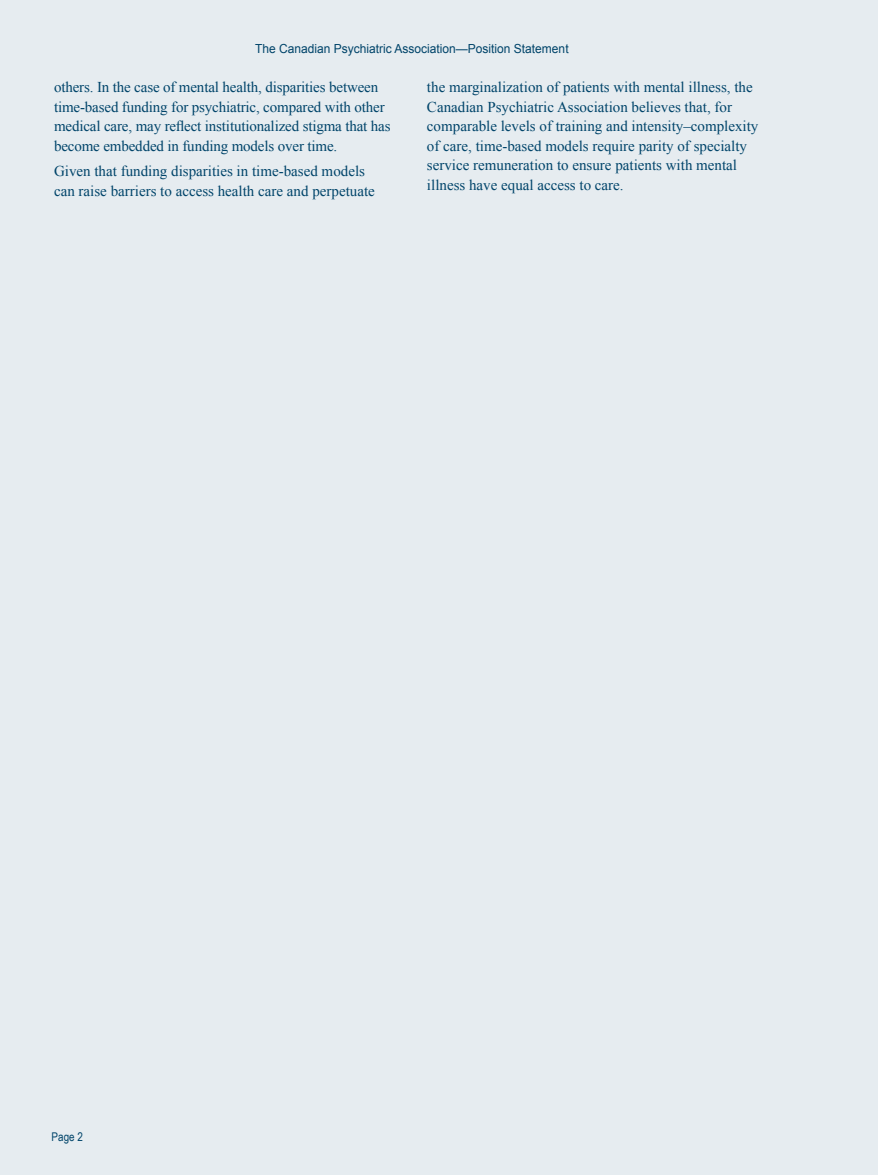
<style>
.page{position:relative;width:878px;height:1175px;background:#fff}
.page>*{position:absolute;margin:0;border:0;box-sizing:border-box;transform-origin:0 0}
.t1{font:15px/19.5px "Times New Roman";color:#00446a}
.t2{font:12.45px "Arial";color:#00446a;scale:.96 1}
.t3{font:12px "Arial Narrow";color:#00446a}
</style>
<div class="page">
<div style="left:0;top:0;width:878px;height:1174px;background:#e6ecf0"></div>
<p class="t2" style="left:255px;top:41px;width:328px">The Canadian Psychiatric Association—Position Statement</p>
<p class="t1" style="left:54px;top:77px;width:338px">others. In the case of mental health, disparities between time-based funding for psychiatric, compared with other medical care, may reflect institutionalized stigma that has become embedded in funding models over time.</p>
<p class="t1" style="left:54px;top:161px;width:322px">Given that funding disparities in time-based models can raise barriers to access health care and perpetuate</p>
<p class="t1" style="left:427px;top:77px;width:333px">the marginalization of patients with mental illness, the Canadian Psychiatric Association believes that, for comparable levels of training and intensity–complexity of care, time-based models require parity of specialty service remuneration to ensure patients with mental illness have equal access to care.</p>
<p class="t3" style="left:52px;top:1127px;width:33px">Page 2</p>
</div>
